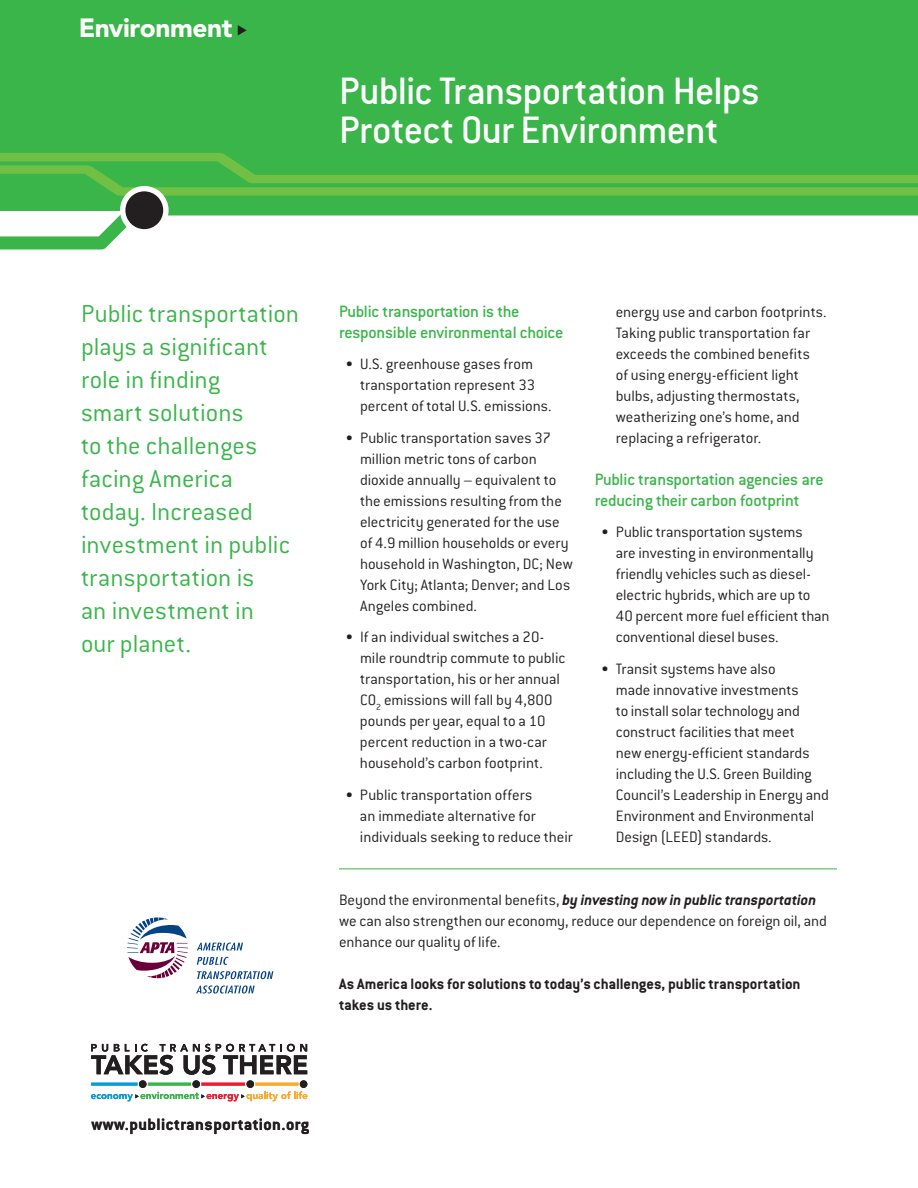
<style>
.page{position:relative;width:918px;height:1188px;background:#fff}
.page>*{position:absolute;margin:0;border:0;box-sizing:border-box;transform-origin:0 0}
.t1{font:500 42px/39px "Conduit ITC";letter-spacing:-.02em;color:#fff}
.t2{font:300 27px/33px "Conduit ITC";letter-spacing:.005em;color:#3ab54a}
.t3{font:900 26.25px "Avenir";letter-spacing:-.015em;color:#fff}
.t4{font:500 18px/21px "Conduit ITC";letter-spacing:-.015em;color:#3ab54a}
.t5{font:700 18px "Conduit ITC";letter-spacing:.025em;color:#231f20}
.t6{font:300 16.5px/21px "Conduit ITC";color:#231f20}
.t7{font:700 16.5px/21px "Conduit ITC";letter-spacing:-.005em;color:#231f20}
.s1{font-weight:700;font-style:italic}
</style>
<div class="page">
<svg style="left:127px;top:917px;width:61px;height:61px"></svg>
<svg style="left:197px;top:943px;width:46px;height:8px"></svg>
<svg style="left:197px;top:957px;width:32px;height:8px"></svg>
<svg style="left:197px;top:971px;width:76px;height:8px"></svg>
<svg style="left:196px;top:986px;width:59px;height:8px"></svg>
<svg style="left:91px;top:1083px;width:216px;height:18px"></svg>
<svg style="left:91px;top:1044px;width:216px;height:31px"></svg>
<div style="left:246px;top:1080px;width:8px;height:8px;background:#231f20;border-radius:50%"></div>
<div style="left:192px;top:1080px;width:8px;height:8px;background:#231f20;border-radius:50%"></div>
<div style="left:139px;top:1080px;width:8px;height:8px;background:#231f20;border-radius:50%"></div>
<div style="left:300px;top:1080px;width:7px;height:8px;background:#231f20;border-radius:50%"></div>
<div style="left:0;top:0;width:918px;height:153px;background:#3ab54a"></div>
<svg style="left:238px;top:25px;width:9px;height:10px"></svg>
<hr style="left:339px;top:868px;width:498px;height:1px;background:#3ab54a">
<svg style="left:0;top:235px;width:119px;height:15px;background:#5cc169"></svg>
<svg style="left:0;top:153px;width:918px;height:82px"></svg>
<h3 class="t3" style="left:79px;top:12px;width:155px">Environment</h3>
<h1 class="t1" style="left:339px;top:71px;width:422px">Public Transportation Helps<br>Protect Our Environment</h1>
<h2 class="t2" style="left:81px;top:297px;width:220px">Public transportation plays a significant role in finding<br>smart solutions<br>to the challenges facing America today. Increased investment in public transportation is<br>an investment in<br>our planet.</h2>
<p class="t4" style="left:339px;top:300px;width:226px">Public transportation is the responsible environmental choice</p>
<p class="t6" style="left:360px;top:353px;width:193px;text-indent:-14px">• U.S. greenhouse gases from transportation represent 33 percent of total U.S. emissions.</p>
<p class="t6" style="left:360px;top:427px;width:214px;text-indent:-14px">• Public transportation saves 37 million metric tons of carbon dioxide annually – equivalent to the emissions resulting from the electricity generated for the use of 4.9 million households or every household in Washington, DC; New<br>York City; Atlanta; Denver; and Los<br>Angeles combined.</p>
<p class="t6" style="left:360px;top:626px;width:207px;text-indent:-14px">• If an individual switches a 20- mile roundtrip commute to public transportation, his or her annual<br>CO<sub>2</sub> emissions will fall by 4,800 pounds per year, equal to a 10 percent reduction in a two-car household’s carbon footprint.</p>
<p class="t6" style="left:360px;top:784px;width:214px;text-indent:-14px">• Public transportation offers<br>an immediate alternative for individuals seeking to reduce their</p>
<p class="t6" style="left:616px;top:301px;width:212px">energy use and carbon footprints.<br>Taking public transportation far exceeds the combined benefits<br>of using energy-efficient light bulbs, adjusting thermostats, weatherizing one’s home, and replacing a refrigerator.</p>
<p class="t4" style="left:595px;top:468px;width:230px">Public transportation agencies are reducing their carbon footprint</p>
<p class="t6" style="left:616px;top:521px;width:215px;text-indent:-14px">• Public transportation systems<br>are investing in environmentally friendly vehicles such as diesel&shy;electric hybrids, which are up to 40 percent more fuel efficient than conventional diesel buses.</p>
<p class="t6" style="left:616px;top:658px;width:215px;text-indent:-14px">• Transit systems have also<br>made innovative investments<br>to install solar technology and construct facilities that meet<br>new energy-efficient standards including the U.S. Green Building<br>Council’s Leadership in Energy and<br>Environment and Environmental<br>Design (LEED) standards.</p>
<p class="t6" style="left:339px;top:889px;width:489px">Beyond the environmental benefits, <span class="s1">by investing now in public transportation </span>we can also strengthen our economy, reduce our dependence on foreign oil, and enhance our quality of life.</p>
<p class="t7" style="left:339px;top:973px;width:463px">As America looks for solutions to today’s challenges, public transportation takes us there.</p>
<p class="t5" style="left:91px;top:1114px;width:219px">www.publictransportation.org</p>
</div>
